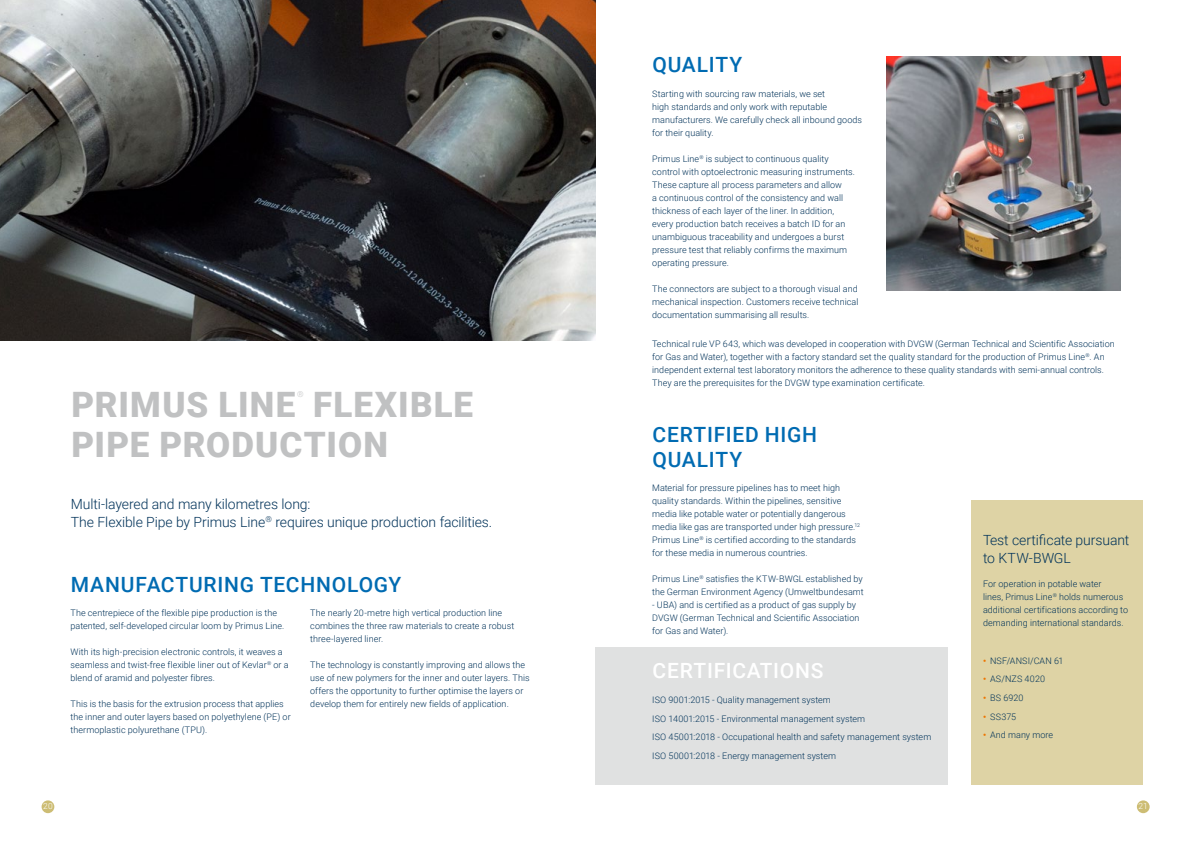
<style>
.page{position:relative;width:1191px;height:842px;background:#fff}
.page>*{position:absolute;margin:0;border:0;box-sizing:border-box;transform-origin:0 0}
.t1{font:900 35px/40px "Roboto";letter-spacing:.03em;color:#c0c1c2}
.t2{font:500 21px/25px "Roboto";letter-spacing:.035em;color:#006bb2}
.t3{font:500 21px "Roboto";letter-spacing:.035em;color:#fff}
.t4{font:300 14px/18px "Roboto";letter-spacing:-.01em;color:#003259}
.t5{font:300 9px/13px "Roboto";letter-spacing:.005em;color:#003259}
.t6{font:300 8.4px "Roboto";color:#fff}
.t7{font:300 8.2px "Roboto";color:#c0c1c2}
.s1{font-family:"Arial";font-weight:400;color:#ee7602}
</style>
<div class="page">
<img style="left:0;top:0;width:595px;height:340px">
<img style="left:886px;top:57px;width:234px;height:234px">
<div style="left:595px;top:647px;width:353px;height:138px;background:#e0e1e1"></div>
<div style="left:971px;top:500px;width:172px;height:285px;background:#ded3a5"></div>
<div style="left:42px;top:800px;width:12px;height:13px;background:#cdbd74;border-radius:50%"></div>
<div style="left:1136px;top:800px;width:13px;height:13px;background:#cdbd74;border-radius:50%"></div>
<h2 class="t2" style="left:652px;top:52px;width:91px">QUALITY</h2>
<p class="t5" style="left:652px;top:87px;width:211px">Starting with sourcing raw materials, we set<br>high standards and only work with reputable manufacturers. We carefully check all inbound goods for their quality.</p>
<p class="t5" style="left:652px;top:152px;width:204px">Primus Line<sup>®</sup> is subject to continuous quality control with optoelectronic measuring instruments.<br>These capture all process parameters and allow<br>a continuous control of the consistency and wall thickness of each layer of the liner. In addition, every production batch receives a batch ID for an unambiguous traceability and undergoes a burst pressure test that reliably confirms the maximum operating pressure.</p>
<p class="t5" style="left:652px;top:282px;width:208px;text-align:justify">The connectors are subject to a thorough visual and mechanical inspection. Customers receive technical documentation summarising all results.</p>
<h1 class="t1" style="left:71px;top:383px;width:225px">PRIMUS LINE</h1>
<p class="t7" style="left:297px;top:388px;width:8px">®</p>
<h1 class="t1" style="left:71px;top:383px;width:403px;text-indent:242px">FLEXIBLE<br>PIPE PRODUCTION</h1>
<h3 class="t4" style="left:71px;top:494px;width:423px">Multi-layered and many kilometres long:<br>The Flexible Pipe by Primus Line<sup>®</sup> requires unique production facilities.</h3>
<h2 class="t2" style="left:71px;top:571px;width:332px">MANUFACTURING TECHNOLOGY</h2>
<p class="t5" style="left:71px;top:606px;width:215px">The centrepiece of the flexible pipe production is the patented, self-developed circular loom by Primus Line.</p>
<p class="t5" style="left:71px;top:645px;width:219px">With its high-precision electronic controls, it weaves a seamless and twist-free flexible liner out of Kevlar<sup>®</sup> or a blend of aramid and polyester fibres.</p>
<p class="t5" style="left:71px;top:697px;width:222px">This is the basis for the extrusion process that applies the inner and outer layers based on polyethylene (PE) or thermoplastic polyurethane (TPU).</p>
<p class="t5" style="left:310px;top:606px;width:205px">The nearly 20-metre high vertical production line combines the three raw materials to create a robust three-layered liner.</p>
<p class="t5" style="left:310px;top:658px;width:221px">The technology is constantly improving and allows the use of new polymers for the inner and outer layers. This offers the opportunity to further optimise the layers or develop them for entirely new fields of application.</p>
<p class="t5" style="left:652px;top:337px;width:464px">Technical rule VP 643, which was developed in cooperation with DVGW (German Technical and Scientific Association for Gas and Water), together with a factory standard set the quality standard for the production of Primus Line<sup>®</sup>. An independent external test laboratory monitors the adherence to these quality standards with semi-annual controls.<br>They are the prerequisites for the DVGW type examination certificate.</p>
<h2 class="t2" style="left:652px;top:421px;width:166px">CERTIFIED HIGH<br>QUALITY</h2>
<p class="t5" style="left:652px;top:481px;width:209px">Material for pressure pipelines has to meet high quality standards. Within the pipelines, sensitive media like potable water or potentially dangerous media like gas are transported under high pressure.<sup>12<br></sup>Primus Line<sup>®</sup> is certified according to the standards for these media in numerous countries.</p>
<p class="t5" style="left:652px;top:572px;width:213px">Primus Line<sup>®</sup> satisfies the KTW-BWGL established by the German Environment Agency (Umweltbundesamt</p>
<p class="t5" style="left:652px;top:598px;width:209px">- UBA) and is certified as a product of gas supply by<br>DVGW (German Technical and Scientific Association for Gas and Water).</p>
<h2 class="t3" style="left:652px;top:656px;width:172px">CERTIFICATIONS</h2>
<p class="t5" style="left:652px;top:690px;width:281px;line-height:18.7px">ISO 9001:2015 - Quality management system<br>ISO 14001:2015 - Environmental management system<br>ISO 45001:2018 - Occupational health and safety management system ISO 50001:2018 - Energy management system</p>
<h3 class="t4" style="left:983px;top:530px;width:148px">Test certificate pursuant to KTW-BWGL</h3>
<p class="t5" style="left:983px;top:577px;width:146px">For operation in potable water<br>lines, Primus Line<sup>®</sup> holds numerous additional certifications according to demanding international standards.</p>
<p class="t5" style="left:983px;top:653px;width:82px"><span class="s1">•</span> NSF/ANSI/CAN 61</p>
<p class="t5" style="left:983px;top:672px;width:64px"><span class="s1">•</span> AS/NZS 4020</p>
<p class="t5" style="left:983px;top:691px;width:42px"><span class="s1">•</span> BS 6920</p>
<p class="t5" style="left:983px;top:709px;width:35px"><span class="s1">•</span> SS375</p>
<p class="t5" style="left:983px;top:728px;width:72px"><span class="s1">•</span> And many more</p>
<p class="t6" style="left:43px;top:800px;width:11px">20</p>
<p class="t6" style="left:1138px;top:800px;width:11px">21</p>
</div>
